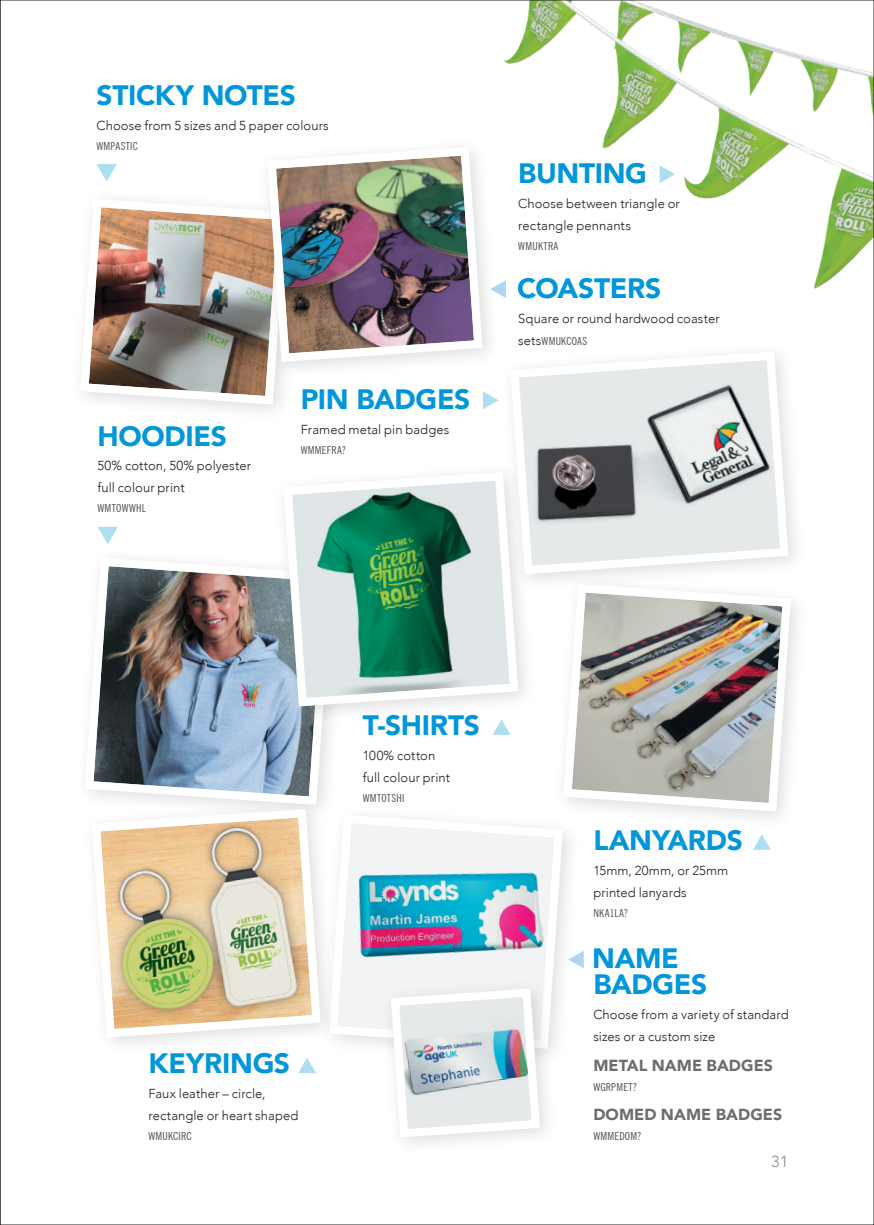
<style>
.page{position:relative;width:874px;height:1225px;background:#fff}
.page>*{position:absolute;margin:0;border:0;box-sizing:border-box;transform-origin:0 0}
.Fabric_Product_Headings_WL{font:900 28px/26px "Avenir";letter-spacing:-.01em;color:#0097da}
.Fabric_Descriptions_WL{font:900 16px "Avenir";letter-spacing:.005em;color:#6c6d70}
.t1{font:16px "Avenir";color:#939598}
.Fabric_Descriptions_WL-2{font:300 13px/22px "Avenir";letter-spacing:.005em;color:#231f20}
.Fabric_Descriptions_WL-3{font:condensed 11px "News Gothic BT";letter-spacing:.025em;color:#4b4c4d}
.s1{font-family:"Avenir";font-weight:300;font-stretch:normal;font-size:13px;color:#231f20}
</style>
<div class="page">
<img style="left:339px;top:824px;width:228px;height:221px">
<div style="left:380px;top:977px;width:178px;height:179px;background:#fbfbfb"></div>
<svg style="left:386px;top:984px;width:158px;height:157px"></svg>
<svg style="left:753px;top:834px;width:17px;height:15px"></svg>
<svg style="left:568px;top:951px;width:15px;height:17px"></svg>
<img style="left:89px;top:566px;width:241px;height:232px">
<svg style="left:519px;top:355px;width:273px;height:223px"></svg>
<div style="left:272px;top:461px;width:265px;height:264px;background:#231f20;opacity:.15"></div>
<svg style="left:279px;top:468px;width:243px;height:243px"></svg>
<svg style="left:492px;top:719px;width:18px;height:16px"></svg>
<svg style="left:98px;top:527px;width:20px;height:17px"></svg>
<svg style="left:298px;top:1058px;width:18px;height:15px"></svg>
<img style="left:504px;top:2px;width:367px;height:296px">
<div style="left:552px;top:573px;width:257px;height:257px;background:#fff"></div>
<svg style="left:566px;top:580px;width:228px;height:236px"></svg>
<svg style="left:100px;top:804px;width:225px;height:237px"></svg>
<svg style="left:84px;top:151px;width:421px;height:258px"></svg>
<img style="left:263px;top:151px;width:223px;height:215px">
<svg style="left:659px;top:165px;width:15px;height:18px"></svg>
<p class="Fabric_Product_Headings_WL" style="left:96px;top:81px;width:201px">STICKY NOTES</p>
<p class="Fabric_Descriptions_WL-2" style="left:96px;top:114px;width:234px">Choose from 5 sizes and 5 paper colours</p>
<p class="Fabric_Descriptions_WL-3" style="left:96px;top:139px;width:43px">WMPASTIC</p>
<p class="Fabric_Product_Headings_WL" style="left:97px;top:422px;width:131px">HOODIES</p>
<p class="Fabric_Descriptions_WL-2" style="left:97px;top:455px;width:155px">50% cotton, 50% polyester full colour print</p>
<p class="Fabric_Descriptions_WL-3" style="left:97px;top:502px;width:50px">WMTOWWHL</p>
<p class="Fabric_Product_Headings_WL" style="left:300px;top:386px;width:171px">PIN BADGES</p>
<p class="Fabric_Descriptions_WL-2" style="left:300px;top:419px;width:150px">Framed metal pin badges</p>
<p class="Fabric_Descriptions_WL-3" style="left:300px;top:443px;width:46px">WMMEFRA?</p>
<p class="Fabric_Product_Headings_WL" style="left:518px;top:160px;width:130px">BUNTING</p>
<p class="Fabric_Descriptions_WL-2" style="left:518px;top:192px;width:163px">Choose between triangle or rectangle pennants</p>
<p class="Fabric_Descriptions_WL-3" style="left:518px;top:239px;width:42px">WMUKTRA</p>
<p class="Fabric_Product_Headings_WL" style="left:517px;top:274px;width:145px">COASTERS</p>
<p class="Fabric_Descriptions_WL-2" style="left:518px;top:307px;width:203px">Square or round hardwood coaster</p>
<p class="Fabric_Descriptions_WL-3" style="left:518px;top:334px;width:70px"><span class="s1">sets</span>WMUKCOAS</p>
<p class="Fabric_Product_Headings_WL" style="left:362px;top:711px;width:119px">T-SHIRTS</p>
<p class="Fabric_Descriptions_WL-2" style="left:362px;top:744px;width:89px">100% cotton full colour print</p>
<p class="Fabric_Descriptions_WL-3" style="left:362px;top:791px;width:43px">WMTOTSHI</p>
<p class="Fabric_Product_Headings_WL" style="left:148px;top:1049px;width:143px">KEYRINGS</p>
<p class="Fabric_Descriptions_WL-2" style="left:148px;top:1082px;width:151px">Faux leather – circle, rectangle or heart shaped</p>
<p class="Fabric_Descriptions_WL-3" style="left:148px;top:1129px;width:45px">WMUKCIRC</p>
<p class="Fabric_Product_Headings_WL" style="left:593px;top:826px;width:151px">LANYARDS</p>
<p class="Fabric_Descriptions_WL-2" style="left:593px;top:859px;width:136px">15mm, 20mm, or 25mm printed lanyards</p>
<p class="Fabric_Descriptions_WL-3" style="left:593px;top:906px;width:36px">NKA1LA?</p>
<p class="Fabric_Product_Headings_WL" style="left:592px;top:945px;width:116px">NAME<br>BADGES</p>
<p class="Fabric_Descriptions_WL-2" style="left:593px;top:1004px;width:197px">Choose from a variety of standard sizes or a custom size</p>
<p class="Fabric_Descriptions_WL" style="left:593px;top:1051px;width:181px">METAL NAME BADGES</p>
<p class="Fabric_Descriptions_WL-3" style="left:593px;top:1080px;width:45px">WGRPMET?</p>
<p class="Fabric_Descriptions_WL" style="left:593px;top:1100px;width:190px">DOMED NAME BADGES</p>
<p class="Fabric_Descriptions_WL-3" style="left:593px;top:1129px;width:49px">WMMEDOM?</p>
<p class="t1" style="left:770px;top:1151px;width:19px">31</p>
</div>
